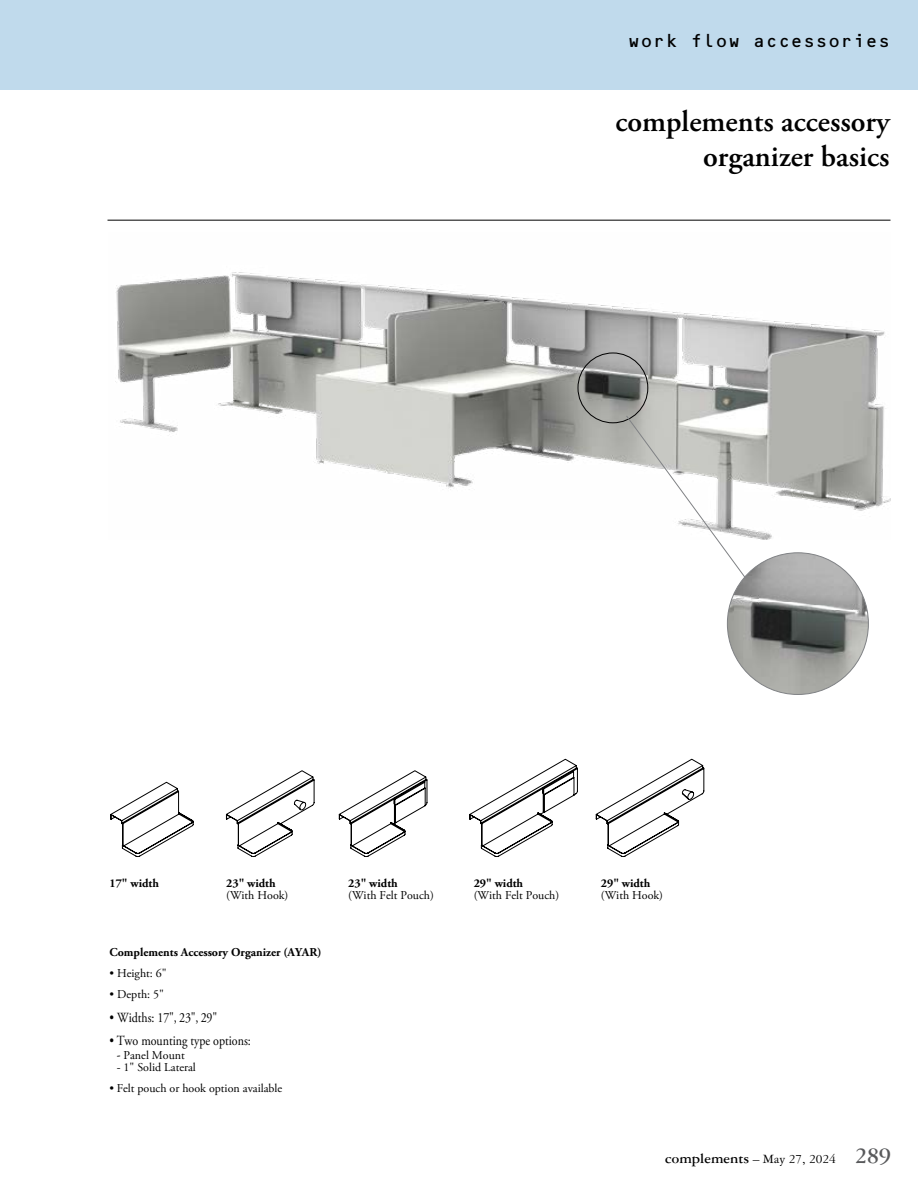
<style>
.page{position:relative;width:918px;height:1188px;background:#fff}
.page>*{position:absolute;margin:0;border:0;box-sizing:border-box;transform-origin:0 0}
.t1{font:600 30px/34.5px "Adobe Garamond Pro";letter-spacing:.05em;color:#000;text-align:right}
.t2{font:18px "OCRB Std";letter-spacing:-.025em;color:#000}
.t3{font:700 15px "Garamond Three";color:#000}
.t4{font:13.95px "Adobe Garamond Pro";color:#000;scale:.86 1}
.t5{font:12px "Adobe Garamond Pro";color:#000}
.t6{font:700 12px "Adobe Garamond Pro";color:#000}
.s1{font-size:13.95px}
.s2{font-weight:400;font-size:13.5px}
.s3{font-size:24px;color:#58595b}
</style>
<div class="page">
<div style="left:0;top:0;width:918px;height:90px;background:#c0daec"></div>
<svg style="left:110px;top:770px;width:318px;height:87px"></svg>
<svg style="left:469px;top:759px;width:109px;height:98px"></svg>
<svg style="left:595px;top:759px;width:110px;height:98px"></svg>
<img style="left:115px;top:272px;width:776px;height:268px">
<hr style="left:108px;top:220px;width:783px;height:1px;background:#000">
<div style="left:578px;top:353px;width:70px;height:70px;border:1px solid #000;border-radius:50%"></div>
<svg style="left:626px;top:415px;width:120px;height:164px"></svg>
<img style="left:727px;top:553px;width:141px;height:141px;border-radius:71px">
<h2 class="t2" style="left:628px;top:31px;width:265px">work flow accessories</h2>
<h1 class="t1" style="left:615px;top:105px;width:276px">complements accessory organizer basics</h1>
<p class="t6" style="left:110px;top:876px;width:51px">17" width</p>
<p class="t6" style="left:226px;top:876px;width:51px">23" width</p>
<p class="t5" style="left:226px;top:888px;width:64px">(With Hook)</p>
<p class="t6" style="left:110px;top:945px;width:214px">Complements Accessory Organizer (AYAR)</p>
<p class="t5" style="left:110px;top:966px;width:59px">• Height: 6"</p>
<p class="t5" style="left:110px;top:987px;width:56px">• Depth: 5"</p>
<p class="t4" style="left:110px;top:1009px;width:127px">• Widths: 17", 23", 29"</p>
<p class="t4" style="left:110px;top:1032px;width:166px">• Two mounting type options:</p>
<p class="t5" style="left:117px;top:1048px;width:70px"><span class="s1">-</span> Panel Mount</p>
<p class="t5" style="left:117px;top:1060px;width:81px">- 1" Solid Lateral</p>
<p class="t5" style="left:109px;top:1081px;width:174px">• Felt pouch or hook option available</p>
<p class="t6" style="left:348px;top:876px;width:51px">23" width</p>
<p class="t5" style="left:348px;top:888px;width:87px">(With Felt Pouch)</p>
<p class="t6" style="left:474px;top:876px;width:51px">29" width</p>
<p class="t5" style="left:474px;top:888px;width:87px">(With Felt Pouch)</p>
<p class="t6" style="left:601px;top:876px;width:51px">29" width</p>
<p class="t5" style="left:601px;top:888px;width:64px">(With Hook)</p>
<p class="t3" style="left:665px;top:1150px;width:227px">complements <span class="s2">– May 27, 2024</span> <span class="s3">289</span></p>
</div>
